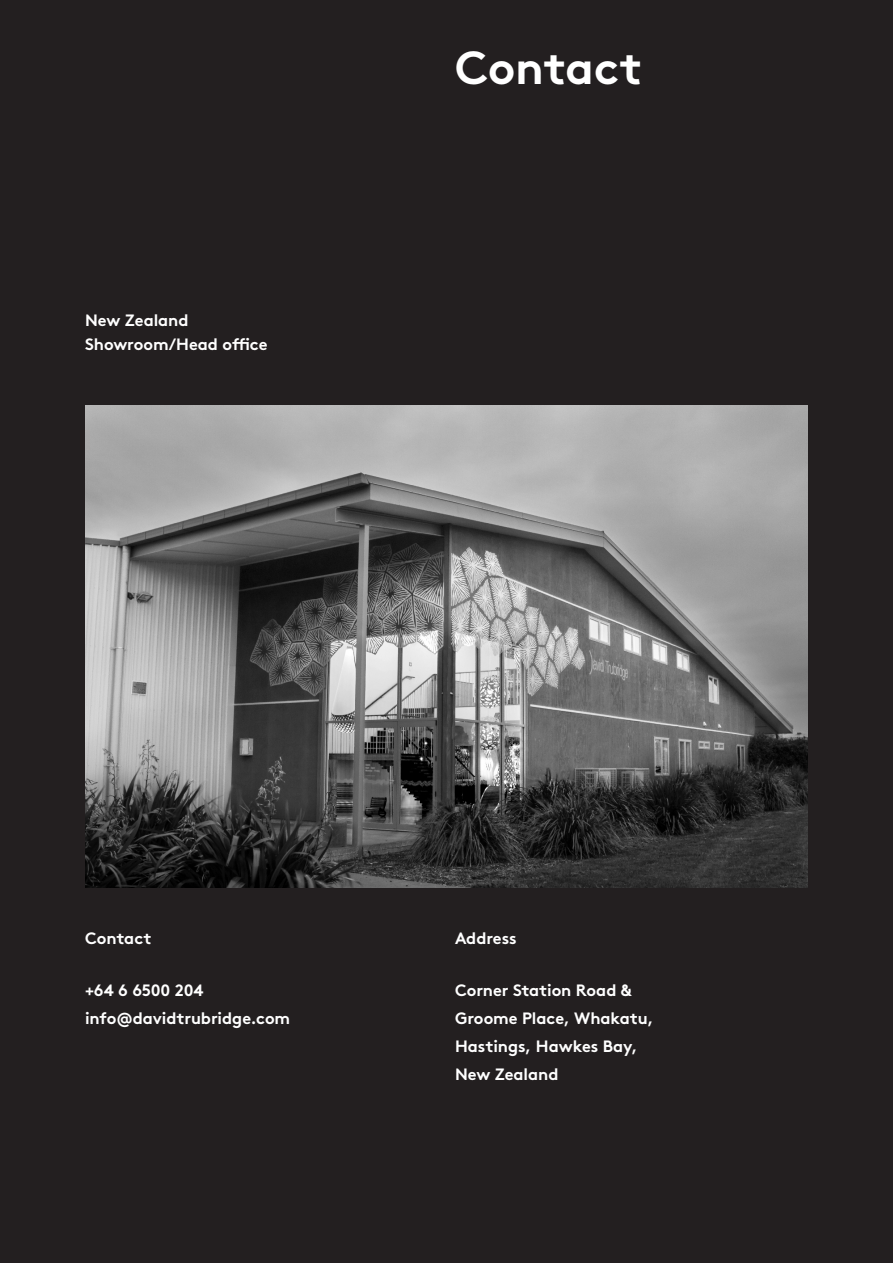
<style>
.page{position:relative;width:893px;height:1263px;background:#231f20}
.page>*{position:absolute;margin:0;border:0;box-sizing:border-box;transform-origin:0 0}
.t1{font:700 46.35px "Brown";color:#fff}
.new{font:700 16.5px "Brown Pro";letter-spacing:-.005em;color:#fff}
.new-2{font:700 16.5px "Brown";letter-spacing:-.01em;color:#fff}
</style>
<div class="page">
<img style="left:85px;top:405px;width:723px;height:482px">
<p class="new" style="left:85px;top:307px;width:105px">New Zealand</p>
<p class="new" style="left:85px;top:331px;width:184px">Showroom/Head office</p>
<p class="t1" style="left:455px;top:30px;width:189px">Contact</p>
<p class="new" style="left:85px;top:924px;width:68px">Contact</p>
<p class="new-2" style="left:85px;top:977px;width:120px">+64 6 6500 204</p>
<p class="new" style="left:85px;top:1005px;width:207px">info@davidtrubridge.com</p>
<p class="new" style="left:455px;top:924px;width:63px">Address</p>
<p class="new" style="left:455px;top:977px;width:178px">Corner Station Road &amp;</p>
<p class="new" style="left:455px;top:1005px;width:200px">Groome Place, Whakatu,</p>
<p class="new" style="left:455px;top:1033px;width:184px">Hastings, Hawkes Bay,</p>
<p class="new" style="left:455px;top:1061px;width:105px">New Zealand</p>
</div>
